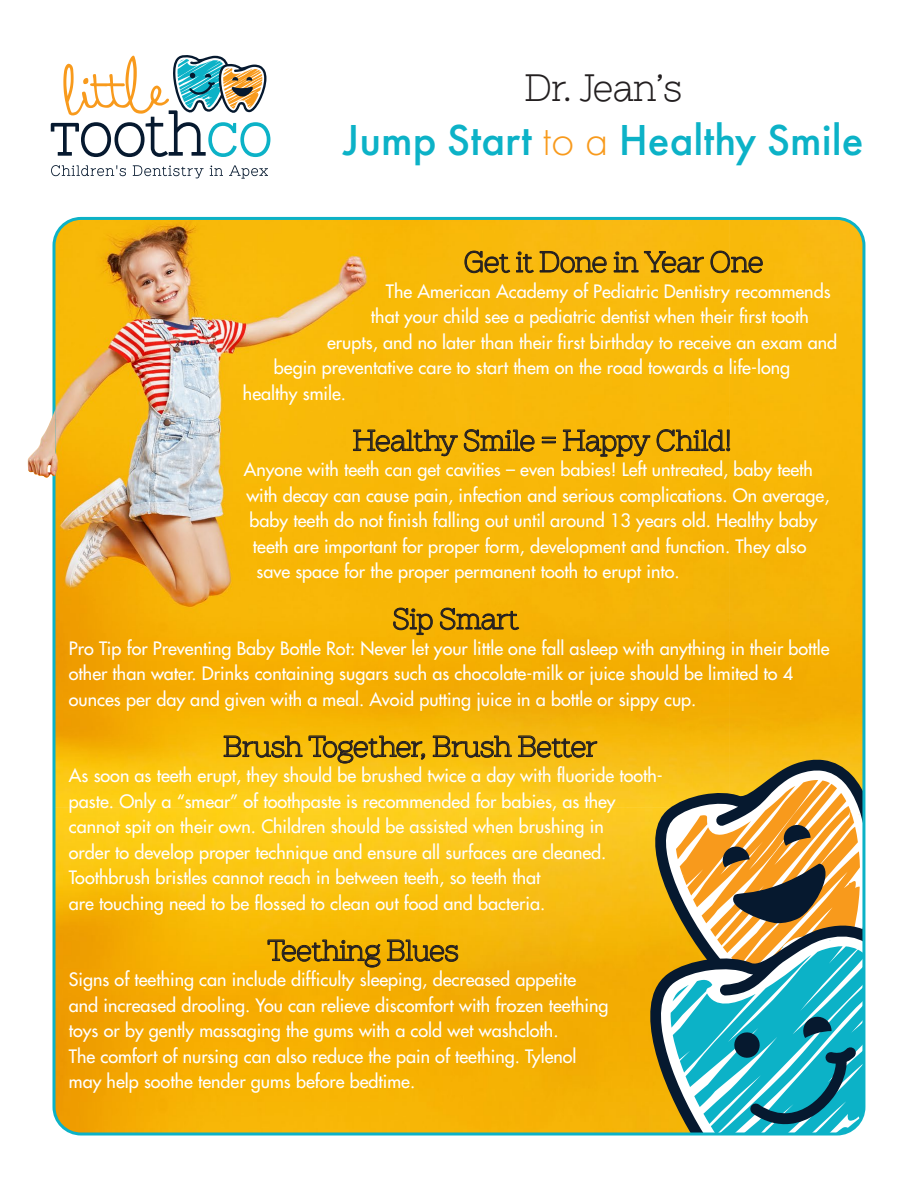
<style>
.page{position:relative;width:918px;height:1188px;background:#fff}
.page>*{position:absolute;margin:0;border:0;box-sizing:border-box;transform-origin:0 0}
.t1{font:500 45px "Futura PT";color:#0cb2c7}
.t2{font:38.85px "Brownstone Slab Light W00";letter-spacing:-.025em;color:#231f20}
.t3{font:30px "Brownstone Slab Light W00";letter-spacing:-.02em;color:#231f20}
.t4{font:18px/25.5px "Futura";color:#fff}
.s1{font-weight:300;color:#f89a1c}
</style>
<div class="page">
<img style="left:56px;top:219px;width:808px;height:913px">
<svg style="left:643px;top:744px;width:218px;height:155px;background:#f7be14"></svg>
<svg style="left:652px;top:759px;width:209px;height:140px;background:#bb9b2f"></svg>
<svg style="left:619px;top:899px;width:51px;height:233px;background:#f4b105"></svg>
<svg style="left:670px;top:780px;width:191px;height:139px"></svg>
<svg style="left:646px;top:919px;width:218px;height:213px"></svg>
<svg style="left:51px;top:165px;width:217px;height:14px"></svg>
<svg style="left:51px;top:55px;width:219px;height:102px"></svg>
<svg style="left:465px;top:251px;width:45px;height:22px"></svg>
<svg style="left:516px;top:251px;width:18px;height:22px"></svg>
<svg style="left:540px;top:251px;width:67px;height:22px"></svg>
<svg style="left:614px;top:251px;width:24px;height:21px"></svg>
<svg style="left:644px;top:251px;width:60px;height:22px"></svg>
<svg style="left:711px;top:251px;width:52px;height:22px"></svg>
<svg style="left:353px;top:429px;width:105px;height:27px;background:#c3920d"></svg>
<svg style="left:464px;top:429px;width:71px;height:23px;background:#b98a0f"></svg>
<svg style="left:542px;top:437px;width:14px;height:6px"></svg>
<svg style="left:563px;top:430px;width:87px;height:26px;background:#c08f0d"></svg>
<svg style="left:657px;top:429px;width:73px;height:23px;background:#b98a0d"></svg>
<svg style="left:393px;top:608px;width:40px;height:27px"></svg>
<svg style="left:440px;top:608px;width:79px;height:22px;background:#ba880b"></svg>
<svg style="left:224px;top:735px;width:78px;height:23px;background:#bd9210"></svg>
<svg style="left:309px;top:735px;width:116px;height:28px;background:#c69810"></svg>
<svg style="left:433px;top:735px;width:79px;height:23px;background:#bc9011"></svg>
<svg style="left:518px;top:736px;width:79px;height:22px;background:#b78c15"></svg>
<svg style="left:267px;top:939px;width:113px;height:28px;background:#c39008"></svg>
<svg style="left:387px;top:940px;width:71px;height:22px;background:#b4860a"></svg>
<img style="left:28px;top:409px;width:30px;height:69px">
<h2 class="t2" style="left:525px;top:65px;width:159px">Dr. Jean’s</h2>
<h1 class="t1" style="left:343px;top:113px;width:522px">Jump Start <span class="s1">to a</span> Healthy Smile</h1>
<h3 class="t3" style="left:463px;top:244px;width:302px">Get it Done in Year One</h3>
<p class="t4" style="left:386px;top:278px;width:446px">The American Academy of Pediatric Dentistry recommends</p>
<p class="t4" style="left:371px;top:304px;width:439px">that your child see a pediatric dentist when their first tooth</p>
<p class="t4" style="left:327px;top:329px;width:512px">erupts, and no later than their first birthday to receive an exam and</p>
<p class="t4" style="left:274px;top:355px;width:518px">begin preventative care to start them on the road towards a life-long</p>
<p class="t4" style="left:243px;top:380px;width:105px">healthy smile.</p>
<h3 class="t3" style="left:353px;top:423px;width:381px">Healthy Smile = Happy Child!</h3>
<p class="t4" style="left:244px;top:457px;width:571px">Anyone with teeth can get cavities – even babies! Left untreated, baby teeth</p>
<p class="t4" style="left:246px;top:482px;width:585px">with decay can cause pain, infection and serious complications. On average,</p>
<p class="t4" style="left:250px;top:508px;width:569px">baby teeth do not finish falling out until around 13 years old. Healthy baby</p>
<p class="t4" style="left:253px;top:533px;width:555px">teeth are important for proper form, development and function. They also</p>
<p class="t4" style="left:256px;top:559px;width:425px">save space for the proper permanent tooth to erupt into.</p>
<h3 class="t3" style="left:392px;top:601px;width:128px">Sip Smart</h3>
<p class="t4" style="left:69px;top:635px;width:762px">Pro Tip for Preventing Baby Bottle Rot: Never let your little one fall asleep with anything in their bottle other than water. Drinks containing sugars such as chocolate-milk or juice should be limited to 4 ounces per day and given with a meal. Avoid putting juice in a bottle or sippy cup.</p>
<h3 class="t3" style="left:223px;top:729px;width:376px">Brush Together, Brush Better</h3>
<p class="t4" style="left:69px;top:763px;width:596px">As soon as teeth erupt, they should be brushed twice a day with fluoride tooth&shy;paste. Only a “smear” of toothpaste is recommended for babies, as they cannot spit on their own. Children should be assisted when brushing in<br>order to develop proper technique and ensure all surfaces are cleaned.<br>Toothbrush bristles cannot reach in between teeth, so teeth that<br>are touching need to be flossed to clean out food and bacteria.</p>
<h3 class="t3" style="left:267px;top:933px;width:193px">Teething Blues</h3>
<p class="t4" style="left:69px;top:967px;width:541px">Signs of teething can include difficulty sleeping, decreased appetite and increased drooling. You can relieve discomfort with frozen teething toys or by gently massaging the gums with a cold wet washcloth.<br>The comfort of nursing can also reduce the pain of teething. Tylenol may help soothe tender gums before bedtime.</p>
</div>
